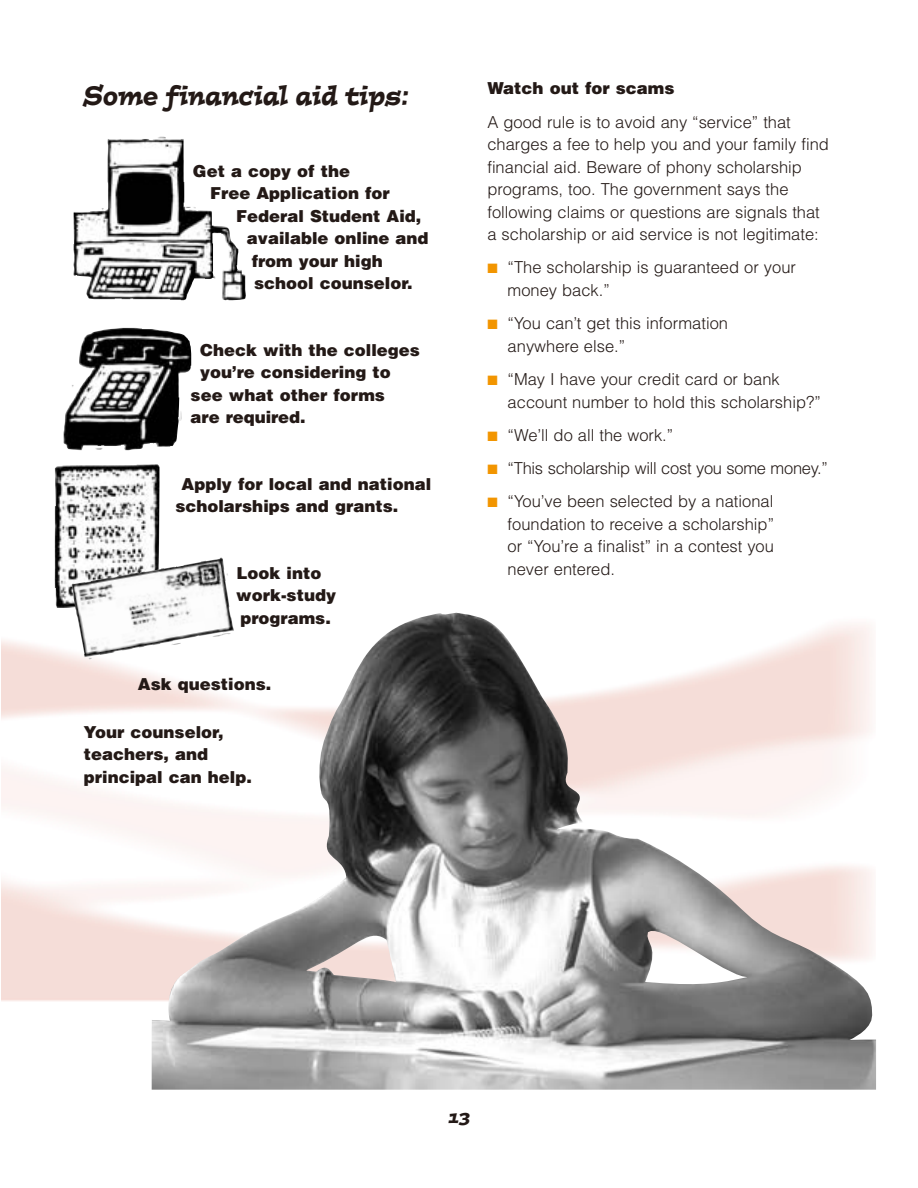
<style>
.page{position:relative;width:918px;height:1188px;background:#fff}
.page>*{position:absolute;margin:0;border:0;box-sizing:border-box;transform-origin:0 0}
.t1{font:italic 27px "Postino";color:#231916;scale:.8 1}
.t2{font:italic 18px "Postino";color:#231916}
.t3{font:300 16.5px/22.5px "Helvetica";color:#231916}
.t4{font:900 16.5px/22.5px "Helvetica";color:#231916}
.s1{color:#f29500}
</style>
<div class="page">
<img style="left:152px;top:613px;width:724px;height:477px">
<img style="left:63px;top:328px;width:128px;height:122px">
<img style="left:55px;top:464px;width:105px;height:144px">
<img style="left:72px;top:557px;width:162px;height:102px">
<img style="left:73px;top:137px;width:173px;height:163px">
<h1 class="t1" style="left:84px;top:85px;width:408px">Some financial aid tips:</h1>
<p class="t4" style="left:193px;top:161px;width:159px">Get a copy of the</p>
<p class="t4" style="left:210px;top:183px;width:181px">Free Application for</p>
<p class="t4" style="left:236px;top:206px;width:187px">Federal Student Aid,</p>
<p class="t4" style="left:247px;top:228px;width:183px">available online and</p>
<p class="t4" style="left:252px;top:251px;width:132px">from your high</p>
<p class="t4" style="left:254px;top:273px;width:160px">school counselor.</p>
<p class="t4" style="left:200px;top:340px;width:221px">Check with the colleges</p>
<p class="t4" style="left:200px;top:362px;width:192px">you’re considering to</p>
<p class="t4" style="left:191px;top:385px;width:196px">see what other forms</p>
<p class="t4" style="left:191px;top:407px;width:117px">are required.</p>
<p class="t4" style="left:175px;top:474px;width:257px;text-indent:6px">Apply for local and national scholarships and grants.</p>
<p class="t4" style="left:236px;top:563px;width:101px">Look into work-study programs.</p>
<p class="t4" style="left:138px;top:675px;width:135px">Ask questions.</p>
<p class="t4" style="left:84px;top:722px;width:169px">Your counselor, teachers, and principal can help.</p>
<p class="t4" style="left:487px;top:79px;width:189px">Watch out for scams</p>
<p class="t3" style="left:487px;top:112px;width:343px">A good rule is to avoid any “service” that charges a fee to help you and your family find financial aid. Beware of phony scholarship programs, too. The government says the following claims or questions are signals that a scholarship or aid service is not legitimate:</p>
<p class="t3" style="left:508px;top:258px;width:290px;text-indent:-20px"><span class="s1">■</span> “The scholarship is guaranteed or your money back.”</p>
<p class="t3" style="left:508px;top:314px;width:222px;text-indent:-20px"><span class="s1">■</span> “You can’t get this information anywhere else.”</p>
<p class="t3" style="left:508px;top:370px;width:315px;text-indent:-20px"><span class="s1">■</span> “May I have your credit card or bank account number to hold this scholarship?”</p>
<p class="t3" style="left:487px;top:425px;width:187px"><span class="s1">■</span> “We’ll do all the work.”</p>
<p class="t3" style="left:487px;top:459px;width:342px"><span class="s1">■</span> “This scholarship will cost you some money.”</p>
<p class="t3" style="left:508px;top:492px;width:268px;text-align:justify;text-indent:-20px"><span class="s1">■</span> “You’ve been selected by a national foundation to receive a scholarship” or “You’re a finalist” in a contest you never entered.</p>
<p class="t2" style="left:448px;top:1110px;width:23px">13</p>
</div>
